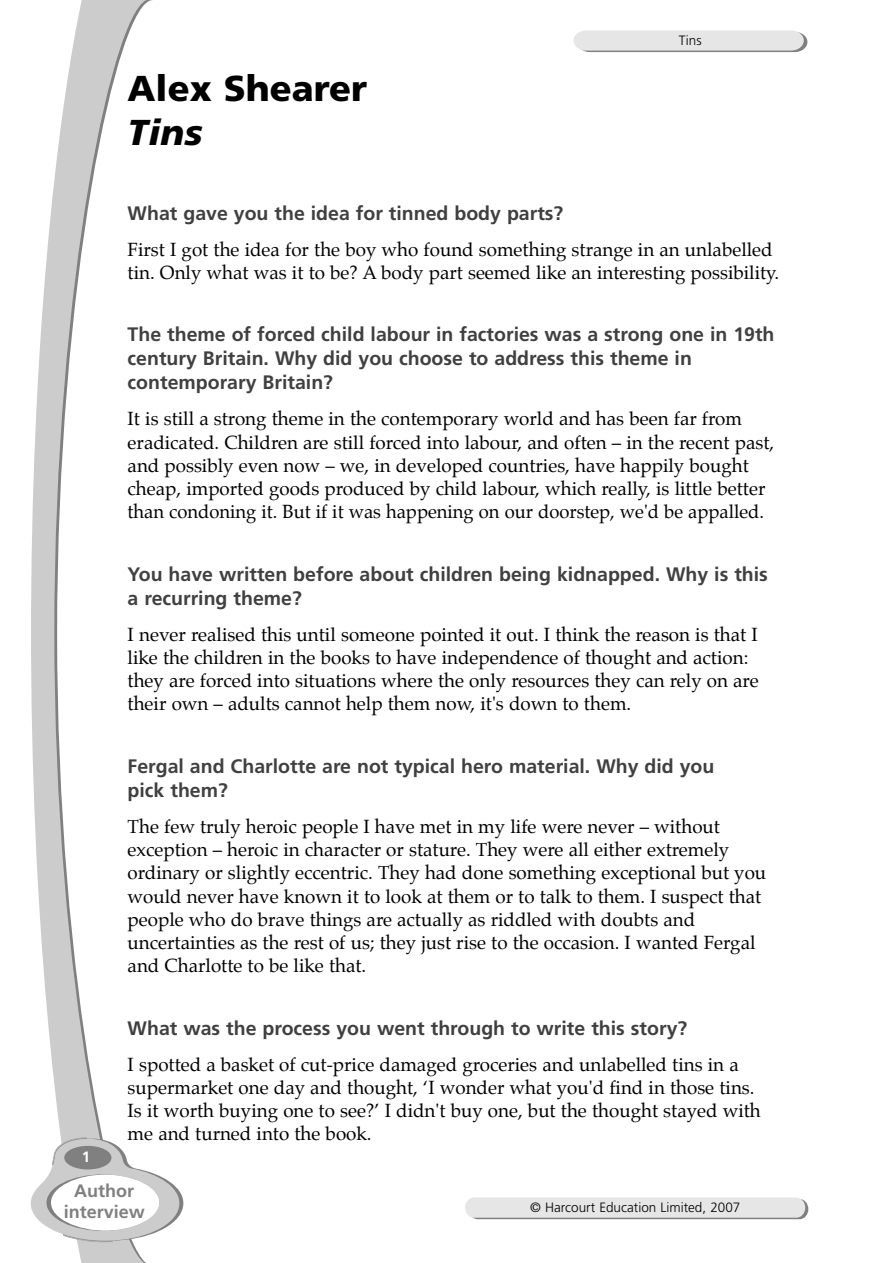
<style>
.page{position:relative;width:893px;height:1263px;background:#fff}
.page>*{position:absolute;margin:0;border:0;box-sizing:border-box;transform-origin:0 0}
.t1{font:900 36px "Frutiger";color:#000}
.t2{font:italic 900 36px "Frutiger";color:#000}
.t3{font:700 19.5px/24px "Frutiger";color:#404040}
.t4{font:18.75px/23.2px "Palatino";color:#000}
.t5{font:700 18px/21.8px "Frutiger";color:#808080;text-align:center}
.t6{font:700 15px "Frutiger";color:#fff}
.t7{font:300 13.5px "Frutiger";color:#000}
</style>
<div class="page">
<svg style="left:31px;top:0;width:121px;height:1263px"></svg>
<svg style="left:31px;top:1137px;width:152px;height:105px"></svg>
<svg style="left:573px;top:30px;width:234px;height:22px;background:#dfdfdf"></svg>
<svg style="left:465px;top:1198px;width:343px;height:21px;background:#dfdfdf"></svg>
<h1 class="t1" style="left:128px;top:74px;width:241px">Alex Shearer</h1>
<h1 class="t2" style="left:128px;top:118px;width:76px">Tins</h1>
<p class="t7" style="left:678px;top:35px;width:24px">Tins</p>
<p class="t3" style="left:128px;top:203px;width:437px">What gave you the idea for tinned body parts?</p>
<p class="t4" style="left:128px;top:239px;width:653px">First I got the idea for the boy who found something strange in an unlabelled tin. Only what was it to be? A body part seemed like an interesting possibility.</p>
<p class="t3" style="left:128px;top:324px;width:648px">The theme of forced child labour in factories was a strong one in 19th century Britain. Why did you choose to address this theme in contemporary Britain?</p>
<p class="t4" style="left:128px;top:409px;width:648px">It is still a strong theme in the contemporary world and has been far from eradicated. Children are still forced into labour, and often – in the recent past, and possibly even now – we, in developed countries, have happily bought cheap, imported goods produced by child labour, which really, is little better than condoning it. But if it was happening on our doorstep, we'd be appalled.</p>
<p class="t3" style="left:128px;top:563px;width:641px">You have written before about children being kidnapped. Why is this a recurring theme?</p>
<p class="t4" style="left:128px;top:624px;width:632px">I never realised this until someone pointed it out. I think the reason is that I like the children in the books to have independence of thought and action: they are forced into situations where the only resources they can rely on are their own – adults cannot help them now, it's down to them.</p>
<p class="t3" style="left:128px;top:755px;width:588px">Fergal and Charlotte are not typical hero material. Why did you pick them?</p>
<p class="t4" style="left:128px;top:816px;width:640px">The few truly heroic people I have met in my life were never – without exception – heroic in character or stature. They were all either extremely ordinary or slightly eccentric. They had done something exceptional but you would never have known it to look at them or to talk to them. I suspect that people who do brave things are actually as riddled with doubts and uncertainties as the rest of us; they just rise to the occasion. I wanted Fergal and Charlotte to be like that.</p>
<p class="t3" style="left:128px;top:1017px;width:561px">What was the process you went through to write this story?</p>
<p class="t4" style="left:128px;top:1054px;width:634px">I spotted a basket of cut-price damaged groceries and unlabelled tins in a supermarket one day and thought, ‘I wonder what you'd find in those tins.<br>Is it worth buying one to see?’ I didn't buy one, but the thought stayed with me and turned into the book.</p>
<p class="t6" style="left:82px;top:1151px;width:10px">1</p>
<p class="t5" style="left:64px;top:1181px;width:83px">Author interview</p>
<p class="t7" style="left:530px;top:1202px;width:212px">© Harcourt Education Limited, 2007</p>
</div>
